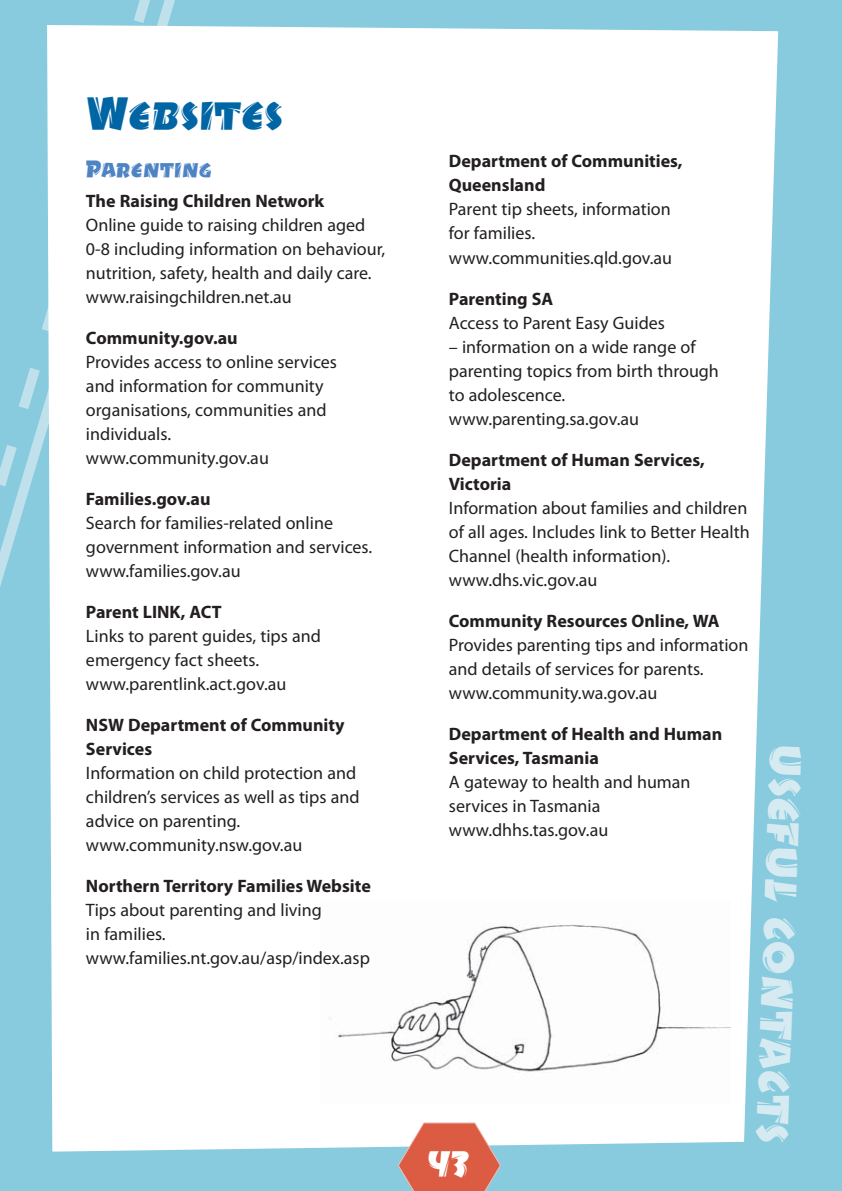
<style>
.page{position:relative;width:842px;height:1191px;background:#88cbdf}
.page>*{position:absolute;margin:0;border:0;box-sizing:border-box;transform-origin:0 0}
.t1{font:46px "Drycut ITCTT";letter-spacing:.01em;color:#0065a4}
.t2{font:44.8px "Drycut ITCTT";color:#d6ebf1}
.t3{font:36px "Drycut ITCTT";color:#fff}
.t4{font:24px "Drycut ITCTT";letter-spacing:.005em;color:#4e84c4}
.t5{font:18px/24px "Myriad Pro";color:#231f20}
.t6{font:700 18px/24px "Myriad Pro";color:#231f20}
</style>
<div class="page">
<svg style="left:0;top:0;width:162px;height:1152px"></svg>
<div style="left:47px;top:25px;width:731px;height:1126px;background:#fff"></div>
<div style="left:320px;top:900px;width:411px;height:203px;background:#fdfdfd"></div>
<svg style="left:397px;top:1121px;width:104px;height:70px"></svg>
<h1 class="t1" style="left:87px;top:84px;width:198px">Websites</h1>
<h3 class="t4" style="left:86px;top:154px;width:127px">Parenting</h3>
<p class="t6" style="left:86px;top:191px;width:240px">The Raising Children Network</p>
<p class="t5" style="left:86px;top:215px;width:301px">Online guide to raising children aged 0-8 including information on behaviour, nutrition, safety, health and daily care. www.raisingchildren.net.au</p>
<p class="t6" style="left:86px;top:328px;width:153px">Community.gov.au</p>
<p class="t5" style="left:86px;top:352px;width:253px">Provides access to online services and information for community organisations, communities and individuals. www.community.gov.au</p>
<p class="t6" style="left:86px;top:489px;width:126px">Families.gov.au</p>
<p class="t5" style="left:86px;top:513px;width:288px">Search for families-related online government information and services. www.families.gov.au</p>
<p class="t6" style="left:86px;top:602px;width:137px">Parent LINK, ACT</p>
<p class="t5" style="left:86px;top:626px;width:236px">Links to parent guides, tips and emergency fact sheets. www.parentlink.act.gov.au</p>
<p class="t6" style="left:86px;top:715px;width:260px">NSW Department of Community<br>Services</p>
<p class="t5" style="left:86px;top:763px;width:275px">Information on child protection and children’s services as well as tips and advice on parenting. www.community.nsw.gov.au</p>
<p class="t6" style="left:86px;top:876px;width:286px">Northern Territory Families Website</p>
<p class="t5" style="left:86px;top:900px;width:285px">Tips about parenting and living<br>in families. www.families.nt.gov.au/asp/index.asp</p>
<p class="t6" style="left:449px;top:151px;width:235px">Department of Communities,<br>Queensland</p>
<p class="t5" style="left:449px;top:199px;width:225px">Parent tip sheets, information for families. www.communities.qld.gov.au</p>
<p class="t6" style="left:449px;top:288px;width:106px">Parenting SA</p>
<p class="t5" style="left:449px;top:312px;width:218px">Access to Parent Easy Guides</p>
<p class="t5" style="left:449px;top:336px;width:272px">– information on a wide range of parenting topics from birth through to adolescence. www.parenting.sa.gov.au</p>
<p class="t6" style="left:449px;top:449px;width:257px">Department of Human Services,<br>Victoria</p>
<p class="t5" style="left:449px;top:497px;width:302px">Information about families and children of all ages. Includes link to Better Health Channel (health information). www.dhs.vic.gov.au</p>
<p class="t6" style="left:449px;top:610px;width:272px">Community Resources Online, WA</p>
<p class="t5" style="left:449px;top:634px;width:301px">Provides parenting tips and information and details of services for parents. www.community.wa.gov.au</p>
<p class="t6" style="left:449px;top:723px;width:275px">Department of Health and Human<br>Services, Tasmania</p>
<p class="t5" style="left:449px;top:771px;width:243px">A gateway to health and human services in Tasmania www.dhhs.tas.gov.au</p>
<h2 class="t2" style="left:814px;top:745px;width:400px;rotate:92deg">USEFUL CONTACTS</h2>
<h3 class="t3" style="left:428px;top:1140px;width:43px">43</h3>
</div>
